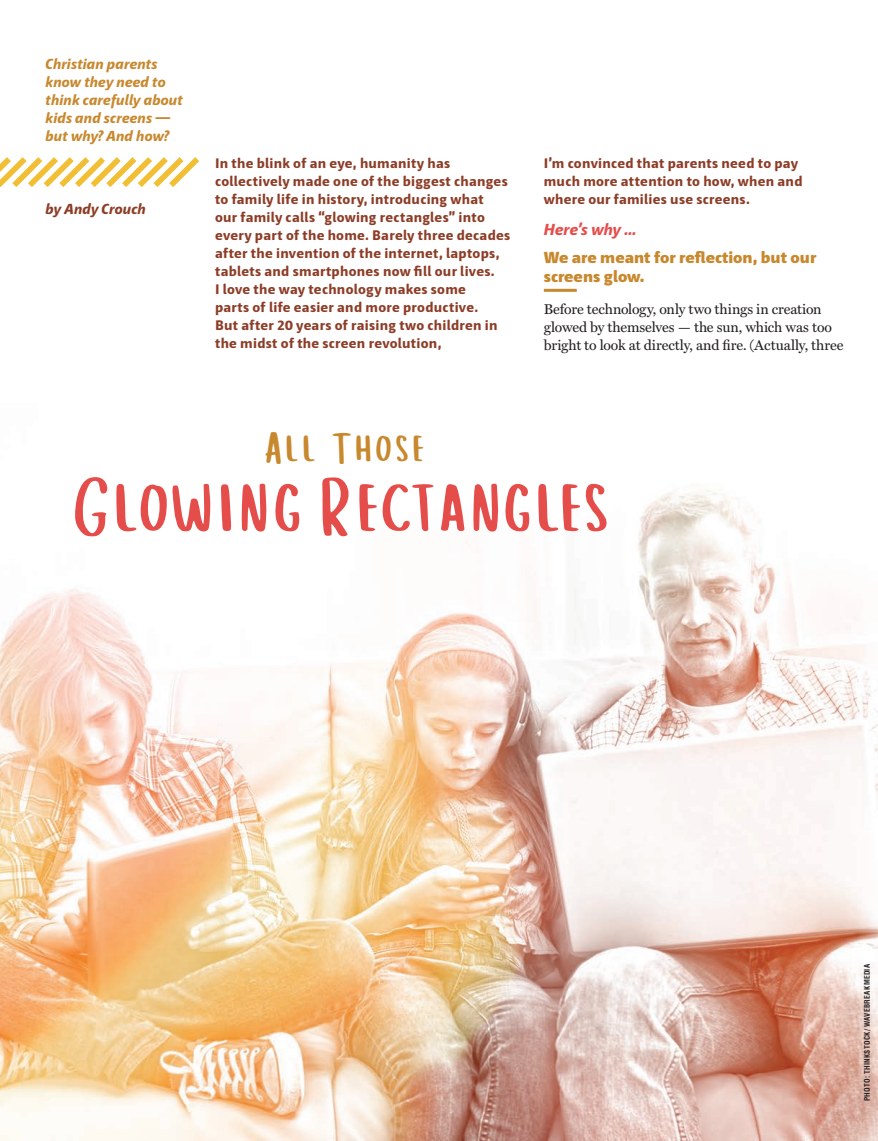
<style>
.page{position:relative;width:878px;height:1141px;background:#fff}
.page>*{position:absolute;margin:0;border:0;box-sizing:border-box;transform-origin:0 0}
.t1{font:82.5px "Cup Cakes";letter-spacing:-.16em;color:#e54d4b}
.t2{font:45px "Cup Cakes";letter-spacing:-.12em;color:#c8882e}
.Subhead_2-Line{font:900 16.5px/18.9px "Haptic";color:#c8882e}
.byline{font:italic 800 16.5px "Haptic";letter-spacing:-.005em;color:#e54d4b}
.byline-2{font:italic 800 15px/18px "Haptic";color:#c8882e}
.byline-3{font:italic 800 15px "Haptic";color:#8d3d27}
.first_paragraph__no{font:800 14.25px/18px "Haptic";letter-spacing:.015em;color:#8d3d27}
.first_paragraph__no-2{font:14.25px/18px "Miller Text";letter-spacing:-.005em;color:#231f20}
.Photo_Credit_-_black{font:700 condensed 7.5px "Helvetica LT Std";letter-spacing:.035em;color:#231f20}
</style>
<div class="page">
<img style="left:0;top:490px;width:878px;height:651px">
<hr style="left:544px;top:289px;width:32px;height:3px;background:#c8882e">
<svg style="left:0;top:157px;width:199px;height:30px"></svg>
<p class="byline-2" style="left:46px;top:55px;width:139px">Christian parents know they need to think carefully about kids and screens — but why? And how?</p>
<p class="byline-3" style="left:46px;top:199px;width:102px">by Andy Crouch</p>
<p class="first_paragraph__no" style="left:215px;top:153px;width:297px">In the blink of an eye, humanity has collectively made one of the biggest changes to family life in history, introducing what<br>our family calls “glowing rectangles” into every part of the home. Barely three decades after the invention of the internet, laptops, tablets and smartphones now fill our lives.<br>I love the way technology makes some<br>parts of life easier and more productive.<br>But after 20 years of raising two children in the midst of the screen revolution,</p>
<p class="first_paragraph__no" style="left:544px;top:153px;width:260px">I’m convinced that parents need to pay much more attention to how, when and where our families use screens.</p>
<p class="byline" style="left:544px;top:219px;width:94px">Here’s why …</p>
<p class="Subhead_2-Line" style="left:544px;top:248px;width:274px">We are meant for reflection, but our screens glow.</p>
<p class="first_paragraph__no-2" style="left:544px;top:300px;width:301px">Before technology, only two things in creation glowed by themselves — the sun, which was too bright to look at directly, and fire. (Actually, three</p>
<p class="t2" style="left:266px;top:419px;width:170px">All Those</p>
<p class="t1" style="left:75px;top:454px;width:553px">Glowing Rectangles</p>
<p class="Photo_Credit_-_black" style="left:862px;top:1101px;width:139px;rotate:-90deg">PHOTO: THINKSTOCK/ WAVEBREAKMEDIA</p>
</div>
